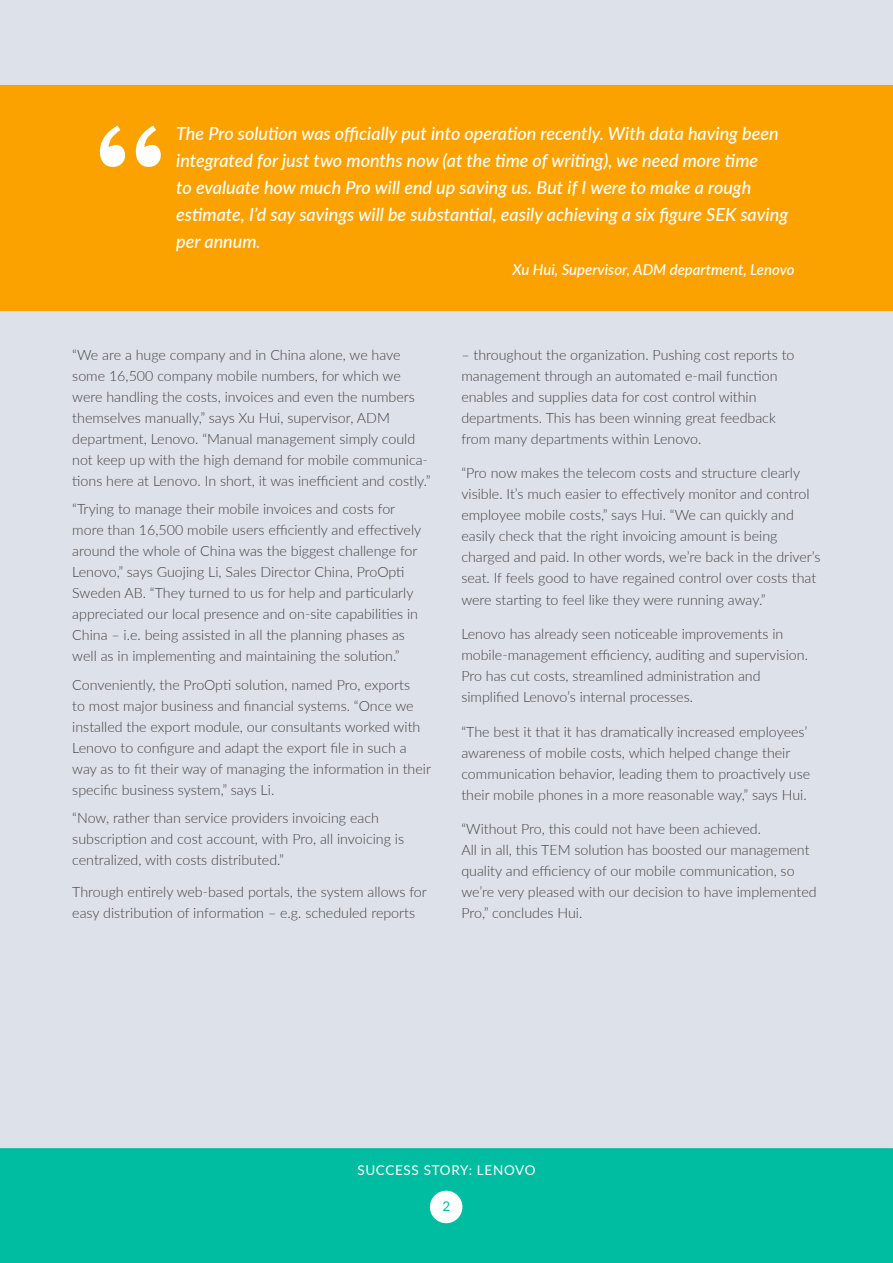
<style>
.page{position:relative;width:893px;height:1263px;background:#fff}
.page>*{position:absolute;margin:0;border:0;box-sizing:border-box;transform-origin:0 0}
.t1{font:italic 500 18px/27px "Lato";color:#fff}
.t2{font:italic 500 15px "Lato";color:#fff}
.t3{font:300 14.25px/21px "Lato";color:#424242}
.t4{font:13.5px "Lato";letter-spacing:.05em;color:#fff}
.t5{font:13.5px "Lato";color:#00bca0}
</style>
<div class="page">
<div style="left:0;top:0;width:893px;height:1154px;background:#dde1e9"></div>
<div style="left:0;top:1148px;width:893px;height:115px;background:#00bca0"></div>
<div style="left:430px;top:1191px;width:32px;height:32px;background:#fff;border-radius:50%"></div>
<div style="left:0;top:85px;width:893px;height:225px;background:#fca200"></div>
<svg style="left:100px;top:126px;width:61px;height:41px"></svg>
<p class="t1" style="left:176px;top:120px;width:613px">The Pro solution was officially put into operation recently. With data having been integrated for just two months now (at the time of writing), we need more time<br>to evaluate how much Pro will end up saving us. But if I were to make a rough estimate, I’d say savings will be substantial, easily achieving a six figure SEK saving per annum.</p>
<p class="t2" style="left:513px;top:259px;width:283px">Xu Hui, Supervisor, ADM department, Lenovo</p>
<p class="t3" style="left:72px;top:344px;width:360px">“We are a huge company and in China alone, we have some 16,500 company mobile numbers, for which we were handling the costs, invoices and even the numbers themselves manually,” says Xu Hui, supervisor, ADM department, Lenovo. “Manual management simply could not keep up with the high demand for mobile communica&shy;tions here at Lenovo. In short, it was inefficient and costly.”</p>
<p class="t3" style="left:72px;top:498px;width:351px">“Trying to manage their mobile invoices and costs for more than 16,500 mobile users efficiently and effectively around the whole of China was the biggest challenge for Lenovo,” says Guojing Li, Sales Director China, ProOpti Sweden AB. “They turned to us for help and particularly appreciated our local presence and on-site capabilities in China – i.e. being assisted in all the planning phases as well as in implementing and maintaining the solution.”</p>
<p class="t3" style="left:72px;top:674px;width:360px">Conveniently, the ProOpti solution, named Pro, exports<br>to most major business and financial systems. “Once we installed the export module, our consultants worked with Lenovo to configure and adapt the export file in such a way as to fit their way of managing the information in their specific business system,” says Li.</p>
<p class="t3" style="left:72px;top:807px;width:333px">“Now, rather than service providers invoicing each subscription and cost account, with Pro, all invoicing is centralized, with costs distributed.”</p>
<p class="t3" style="left:72px;top:881px;width:356px">Through entirely web-based portals, the system allows for easy distribution of information – e.g. scheduled reports</p>
<p class="t3" style="left:461px;top:344px;width:335px">– throughout the organization. Pushing cost reports to management through an automated e-mail function enables and supplies data for cost control within departments. This has been winning great feedback from many departments within Lenovo.</p>
<p class="t3" style="left:461px;top:462px;width:361px">“Pro now makes the telecom costs and structure clearly visible. It’s much easier to effectively monitor and control employee mobile costs,” says Hui. “We can quickly and easily check that the right invoicing amount is being charged and paid. In other words, we’re back in the driver’s seat. If feels good to have regained control over costs that were starting to feel like they were running away.”</p>
<p class="t3" style="left:461px;top:623px;width:348px">Lenovo has already seen noticeable improvements in mobile-management efficiency, auditing and supervision.<br>Pro has cut costs, streamlined administration and simplified Lenovo’s internal processes.</p>
<p class="t3" style="left:461px;top:720px;width:350px">“The best it that it has dramatically increased employees’ awareness of mobile costs, which helped change their communication behavior, leading them to proactively use their mobile phones in a more reasonable way,” says Hui.</p>
<p class="t3" style="left:461px;top:818px;width:357px">“Without Pro, this could not have been achieved.<br>All in all, this TEM solution has boosted our management quality and efficiency of our mobile communication, so we’re very pleased with our decision to have implemented Pro,” concludes Hui.</p>
<p class="t4" style="left:357px;top:1161px;width:180px">SUCCESS STORY: LENOVO</p>
<p class="t5" style="left:443px;top:1197px;width:9px">2</p>
</div>
